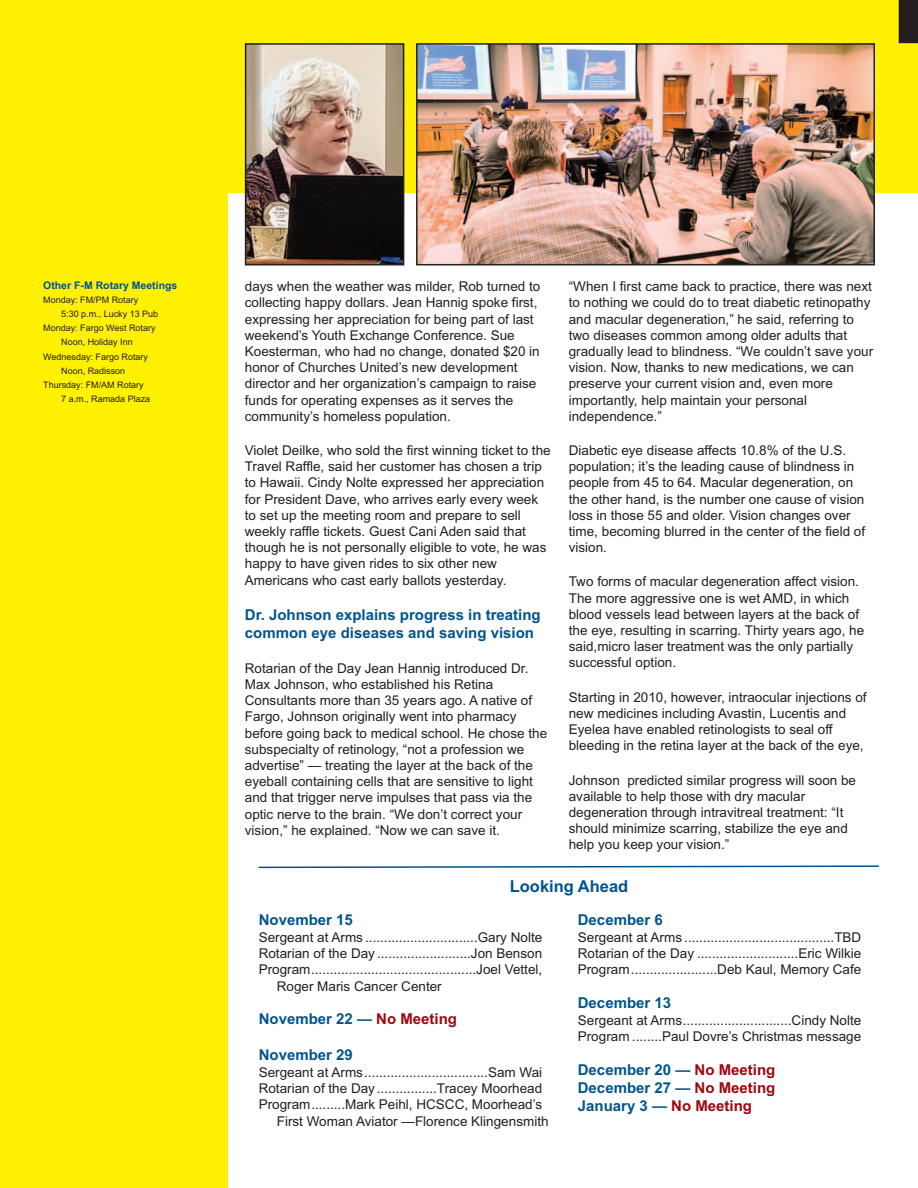
<style>
.page{position:relative;width:918px;height:1188px;background:#fff}
.page>*{position:absolute;margin:0;border:0;box-sizing:border-box;transform-origin:0 0}
.t1{font:700 16.5px "Arial";letter-spacing:-.005em;color:#00548e}
.t2{font:700 15px/18px "Arial";color:#00548e}
.t3{font:13.5px/16.2px "Arial";color:#231f20}
.t4{font:700 10.5px "Arial";color:#00548e}
.t5{font:9px "Arial";color:#231f20}
.s1{color:#9d070d}
</style>
<div class="page">
<div style="left:0;top:24px;width:227px;height:1164px;background:#fff101"></div>
<div style="left:0;top:0;width:918px;height:192px;background:#fff101"></div>
<svg style="left:258px;top:865px;width:621px;height:4px"></svg>
<img style="left:248px;top:46px;width:153px;height:216px">
<div style="left:245px;top:43px;width:159px;height:222px;border:2px solid #231f20"></div>
<img style="left:419px;top:46px;width:453px;height:216px">
<div style="left:416px;top:43px;width:459px;height:222px;border:2px solid #231f20"></div>
<svg style="left:899px;top:0;width:19px;height:43px"></svg>
<p class="t4" style="left:43px;top:281px;width:136px">Other F-M Rotary Meetings</p>
<p class="t5" style="left:43px;top:297px;width:97px">Monday: FM/PM Rotary</p>
<p class="t5" style="left:61px;top:311px;width:99px">5:30 p.m., Lucky 13 Pub</p>
<p class="t5" style="left:43px;top:325px;width:114px">Monday: Fargo West Rotary</p>
<p class="t5" style="left:61px;top:339px;width:73px">Noon, Holiday Inn</p>
<p class="t5" style="left:43px;top:353px;width:106px">Wednesday: Fargo Rotary</p>
<p class="t5" style="left:61px;top:367px;width:66px">Noon, Radisson</p>
<p class="t5" style="left:43px;top:381px;width:102px">Thursday: FM/AM Rotary</p>
<p class="t5" style="left:61px;top:395px;width:91px">7 a.m., Ramada Plaza</p>
<p class="t3" style="left:245px;top:280px;width:297px">days when the weather was milder, Rob turned to collecting happy dollars. Jean Hannig spoke first, expressing her appreciation for being part of last weekend’s Youth Exchange Conference. Sue Koesterman, who had no change, donated $20 in honor of Churches United’s new development director and her organization’s campaign to raise funds for operating expenses as it serves the community’s homeless population.</p>
<p class="t3" style="left:245px;top:444px;width:307px">Violet Deilke, who sold the first winning ticket to the Travel Raffle, said her customer has chosen a trip to Hawaii. Cindy Nolte expressed her appreciation for President Dave, who arrives early every week to set up the meeting room and prepare to sell weekly raffle tickets. Guest Cani Aden said that though he is not personally eligible to vote, he was happy to have given rides to six other new Americans who cast early ballots yesterday.</p>
<p class="t2" style="left:245px;top:607px;width:297px">Dr. Johnson explains progress in treating common eye diseases and saving vision</p>
<p class="t3" style="left:245px;top:661px;width:304px">Rotarian of the Day Jean Hannig introduced Dr.<br>Max Johnson, who established his Retina Consultants more than 35 years ago. A native of Fargo, Johnson originally went into pharmacy before going back to medical school. He chose the subspecialty of retinology, “not a profession we advertise” — treating the layer at the back of the eyeball containing cells that are sensitive to light and that trigger nerve impulses that pass via the optic nerve to the brain. “We don’t correct your vision,” he explained. “Now we can save it.</p>
<p class="t3" style="left:569px;top:280px;width:306px">“When I first came back to practice, there was next to nothing we could do to treat diabetic retinopathy and macular degeneration,” he said, referring to two diseases common among older adults that gradually lead to blindness. “We couldn’t save your vision. Now, thanks to new medications, we can preserve your current vision and, even more importantly, help maintain your personal independence.”</p>
<p class="t3" style="left:569px;top:444px;width:298px">Diabetic eye disease affects 10.8% of the U.S. population; it’s the leading cause of blindness in people from 45 to 64. Macular degeneration, on the other hand, is the number one cause of vision loss in those 55 and older. Vision changes over time, becoming blurred in the center of the field of vision.</p>
<p class="t3" style="left:569px;top:575px;width:297px">Two forms of macular degeneration affect vision.<br>The more aggressive one is wet AMD, in which blood vessels lead between layers at the back of the eye, resulting in scarring. Thirty years ago, he said,micro laser treatment was the only partially successful option.</p>
<p class="t3" style="left:569px;top:690px;width:299px">Starting in 2010, however, intraocular injections of new medicines including Avastin, Lucentis and Eyelea have enabled retinologists to seal off bleeding in the retina layer at the back of the eye,</p>
<p class="t3" style="left:569px;top:773px;width:289px">Johnson predicted similar progress will soon be available to help those with dry macular degeneration through intravitreal treatment: “It should minimize scarring, stabilize the eye and help you keep your vision.”</p>
<p class="t1" style="left:510px;top:880px;width:120px">Looking Ahead</p>
<p class="t2" style="left:259px;top:912px;width:96px">November 15</p>
<p class="t3" style="left:259px;top:931px;width:285px">Sergeant at Arms ..............................Gary Nolte</p>
<p class="t3" style="left:259px;top:947px;width:285px">Rotarian of the Day .........................Jon Benson</p>
<p class="t3" style="left:259px;top:963px;width:285px">Program............................................Joel Vettel,</p>
<p class="t3" style="left:277px;top:979px;width:167px">Roger Maris Cancer Center</p>
<p class="t2" style="left:259px;top:1011px;width:200px">November 22 — <span class="s1">No Meeting</span></p>
<p class="t2" style="left:259px;top:1047px;width:96px">November 29</p>
<p class="t3" style="left:259px;top:1066px;width:285px">Sergeant at Arms.................................Sam Wai</p>
<p class="t3" style="left:259px;top:1082px;width:285px">Rotarian of the Day ................Tracey Moorhead</p>
<p class="t3" style="left:259px;top:1098px;width:285px">Program.........Mark Peihl, HCSCC, Moorhead’s</p>
<p class="t3" style="left:277px;top:1114px;width:273px">First Woman Aviator —Florence Klingensmith</p>
<p class="t2" style="left:578px;top:912px;width:87px">December 6</p>
<p class="t3" style="left:578px;top:931px;width:285px;text-align:justify">Sergeant at Arms ........................................TBD Rotarian of the Day ...........................Eric Wilkie Program.......................Deb Kaul, Memory Cafe</p>
<p class="t2" style="left:578px;top:995px;width:95px">December 13</p>
<p class="t3" style="left:578px;top:1013px;width:285px">Sergeant at Arms.............................Cindy Nolte<br>Program ........Paul Dovre’s Christmas message</p>
<p class="t2" style="left:578px;top:1062px;width:199px;text-align:justify">December 20 — <span class="s1">No Meeting </span>December 27 — <span class="s1">No Meeting </span>January 3 — <span class="s1">No Meeting</span></p>
</div>
